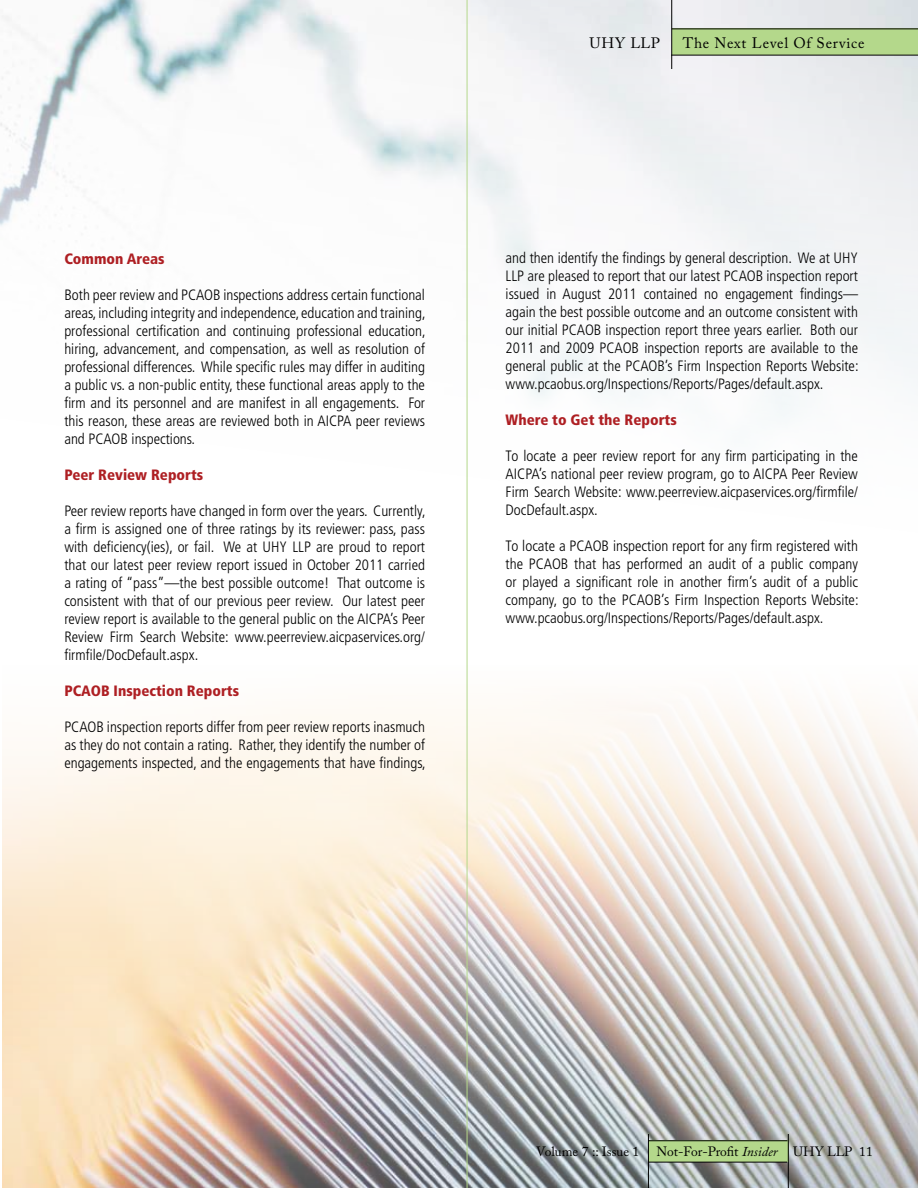
<style>
.page{position:relative;width:918px;height:1188px;background:#fff}
.page>*{position:absolute;margin:0;border:0;box-sizing:border-box;transform-origin:0 0}
.t1{font:300 condensed 15px/18px "Frutiger";color:#000;text-align:justify}
.t2{font:900 condensed 15px "Frutiger";color:#ae1f23}
.t3{font:15px "Adobe Caslon Pro";letter-spacing:.05em;color:#000}
.t4{font:13.5px "Adobe Caslon Pro";color:#000}
.s1{font-style:italic}
</style>
<div class="page">
<img style="left:2px;top:665px;width:916px;height:523px">
<img style="left:0;top:0;width:918px;height:612px">
<div style="left:672px;top:28px;width:246px;height:28px;background:#b4d88b"></div>
<hr style="left:671px;top:0;width:1px;height:69px;background:#000">
<hr style="left:672px;top:28px;width:246px;height:1px;background:#000">
<hr style="left:671px;top:55px;width:247px;height:1px;background:#000">
<div style="left:648px;top:1141px;width:140px;height:21px;background:#b4d88b"></div>
<hr style="left:648px;top:1134px;width:1px;height:54px;background:#000">
<hr style="left:788px;top:1134px;width:1px;height:54px;background:#000">
<hr style="left:648px;top:1140px;width:140px;height:1px;background:#000">
<hr style="left:648px;top:1162px;width:139px;height:1px;background:#000">
<hr style="left:467px;top:0;width:1px;height:1188px;background:#b4d88b">
<p class="t3" style="left:590px;top:34px;width:72px">UHY LLP</p>
<p class="t3" style="left:683px;top:34px;width:183px">The Next Level Of Service</p>
<p class="t2" style="left:64px;top:250px;width:102px">Common Areas</p>
<p class="t1" style="left:64px;top:286px;width:363px">Both peer review and PCAOB inspections address certain functional areas, including integrity and independence, education and training, professional certification and continuing professional education, hiring, advancement, and compensation, as well as resolution of professional differences. While specific rules may differ in auditing a public vs. a non-public entity, these functional areas apply to the firm and its personnel and are manifest in all engagements. For this reason, these areas are reviewed both in AICPA peer reviews and PCAOB inspections.</p>
<p class="t2" style="left:64px;top:466px;width:140px">Peer Review Reports</p>
<p class="t1" style="left:64px;top:502px;width:363px">Peer review reports have changed in form over the years. Currently, a firm is assigned one of three ratings by its reviewer: pass, pass with deficiency(ies), or fail. We at UHY LLP are proud to report that our latest peer review report issued in October 2011 carried a rating of “pass”—the best possible outcome! That outcome is consistent with that of our previous peer review. Our latest peer review report is available to the general public on the AICPA’s Peer Review Firm Search Website: www.peerreview.aicpaservices.org/ firmfile/DocDefault.aspx.</p>
<p class="t2" style="left:64px;top:682px;width:176px">PCAOB Inspection Reports</p>
<p class="t1" style="left:64px;top:718px;width:363px">PCAOB inspection reports differ from peer review reports inasmuch as they do not contain a rating. Rather, they identify the number of engagements inspected, and the engagements that have findings,</p>
<p class="t1" style="left:506px;top:249px;width:355px">and then identify the findings by general description. We at UHY LLP are pleased to report that our latest PCAOB inspection report issued in August 2011 contained no engagement findings— again the best possible outcome and an outcome consistent with our initial PCAOB inspection report three years earlier. Both our 2011 and 2009 PCAOB inspection reports are available to the general public at the PCAOB’s Firm Inspection Reports Website: www.pcaobus.org/Inspections/Reports/Pages/default.aspx.</p>
<p class="t2" style="left:506px;top:411px;width:173px">Where to Get the Reports</p>
<p class="t1" style="left:506px;top:447px;width:354px">To locate a peer review report for any firm participating in the AICPA’s national peer review program, go to AICPA Peer Review Firm Search Website: www.peerreview.aicpaservices.org/firmfile/ DocDefault.aspx.</p>
<p class="t1" style="left:506px;top:537px;width:355px">To locate a PCAOB inspection report for any firm registered with the PCAOB that has performed an audit of a public company or played a significant role in another firm’s audit of a public company, go to the PCAOB’s Firm Inspection Reports Website: www.pcaobus.org/Inspections/Reports/Pages/default.aspx.</p>
<p class="t4" style="left:536px;top:1143px;width:104px">Volume 7 :: Issue 1</p>
<p class="t4" style="left:656px;top:1143px;width:218px">Not-For-Profit <span class="s1">Insider</span> UHY LLP 11</p>
</div>
